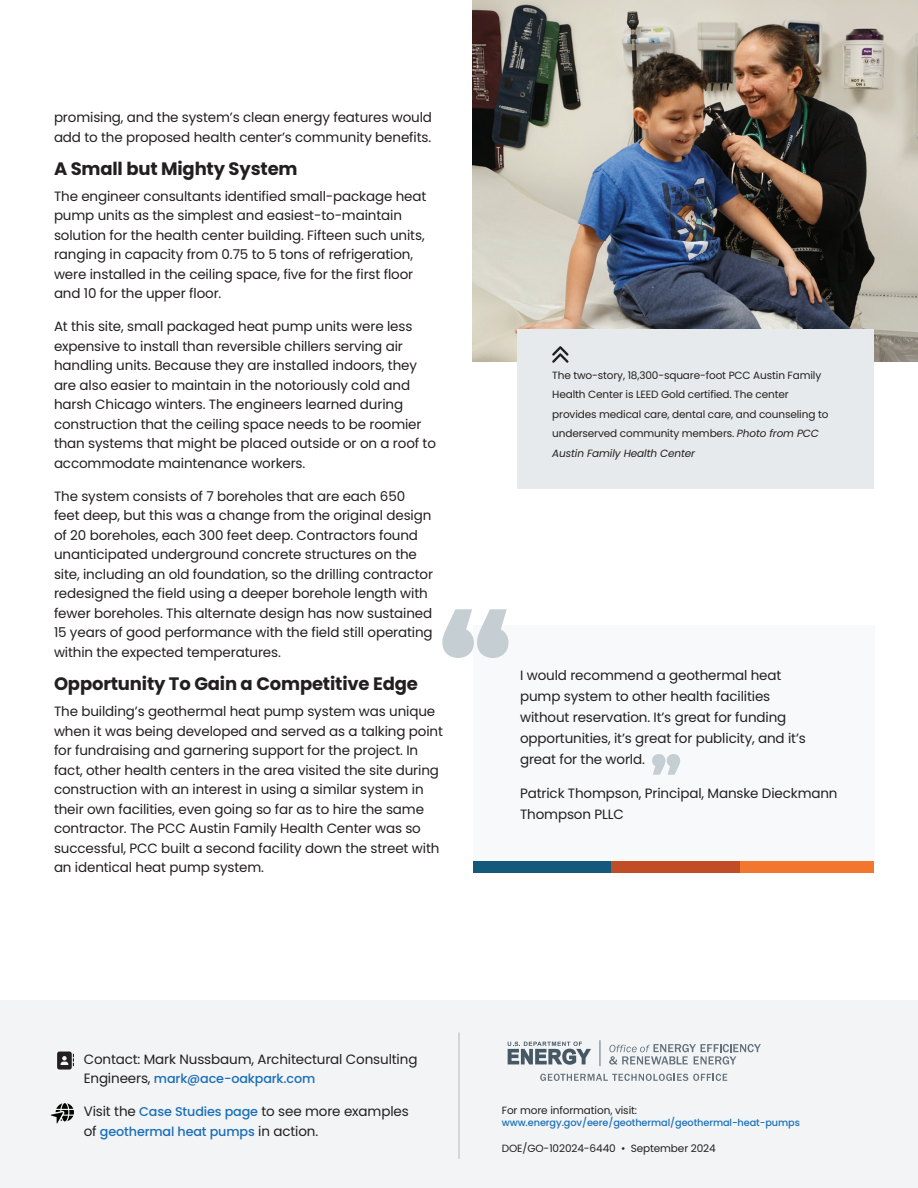
<style>
.page{position:relative;width:918px;height:1188px;background:#fff}
.page>*{position:absolute;margin:0;border:0;box-sizing:border-box;transform-origin:0 0}
.t1{font:700 18px "Poppins";letter-spacing:-.01em;color:#231f20}
.t2{font:13.5px/19.5px "Poppins";letter-spacing:-.01em;color:#231f20}
.t3{font:500 12.75px "Poppins";letter-spacing:-.01em;color:#1b6fb8}
.t4{font:10.5px/19.5px "Poppins";letter-spacing:-.01em;color:#231f20}
.t5{font:500 9.75px "Poppins";letter-spacing:-.01em;color:#1b6fb8}
.s1{font-style:italic}
.s2{font-weight:400;font-size:13.5px;color:#231f20}
.s3{font-weight:500;font-size:12.75px;color:#1b6fb8}
</style>
<div class="page">
<div style="left:0;top:1000px;width:918px;height:188px;background:#f2f4f5"></div>
<div style="left:473px;top:625px;width:401px;height:236px;background:#f7f9fa"></div>
<img style="left:472px;top:0;width:446px;height:362px">
<div style="left:518px;top:330px;width:356px;height:159px;background:#e6eaec"></div>
<div style="left:473px;top:861px;width:138px;height:12px;background:#14597b"></div>
<div style="left:611px;top:861px;width:139px;height:12px;background:#c04d26"></div>
<div style="left:740px;top:861px;width:134px;height:12px;background:#f3762e"></div>
<hr style="left:458px;top:1032px;width:2px;height:127px;background:#c5ced3">
<svg style="left:600px;top:1040px;width:1px;height:26px"></svg>
<svg style="left:442px;top:609px;width:66px;height:49px"></svg>
<svg style="left:552px;top:346px;width:17px;height:17px"></svg>
<svg style="left:652px;top:754px;width:28px;height:21px"></svg>
<svg style="left:57px;top:1052px;width:17px;height:18px"></svg>
<svg style="left:51px;top:1103px;width:23px;height:20px"></svg>
<svg style="left:508px;top:1042px;width:83px;height:23px"></svg>
<svg style="left:540px;top:1074px;width:187px;height:7px"></svg>
<svg style="left:609px;top:1044px;width:152px;height:21px"></svg>
<p class="t2" style="left:54px;top:108px;width:380px">promising, and the system’s clean energy features would add to the proposed health center’s community benefits.</p>
<h2 class="t1" style="left:54px;top:158px;width:245px">A Small but Mighty System</h2>
<p class="t2" style="left:54px;top:187px;width:374px">The engineer consultants identified small-package heat pump units as the simplest and easiest-to-maintain solution for the health center building. Fifteen such units, ranging in capacity from 0.75 to 5 tons of refrigeration, were installed in the ceiling space, five for the first floor and 10 for the upper floor.</p>
<p class="t2" style="left:54px;top:317px;width:384px">At this site, small packaged heat pump units were less expensive to install than reversible chillers serving air handling units. Because they are installed indoors, they are also easier to maintain in the notoriously cold and harsh Chicago winters. The engineers learned during construction that the ceiling space needs to be roomier than systems that might be placed outside or on a roof to accommodate maintenance workers.</p>
<p class="t2" style="left:54px;top:486px;width:381px">The system consists of 7 boreholes that are each 650 feet deep, but this was a change from the original design of 20 boreholes, each 300 feet deep. Contractors found unanticipated underground concrete structures on the site, including an old foundation, so the drilling contractor redesigned the field using a deeper borehole length with fewer boreholes. This alternate design has now sustained 15 years of good performance with the field still operating within the expected temperatures.</p>
<h2 class="t1" style="left:54px;top:673px;width:365px">Opportunity To Gain a Competitive Edge</h2>
<p class="t2" style="left:54px;top:702px;width:391px">The building’s geothermal heat pump system was unique when it was being developed and served as a talking point for fundraising and garnering support for the project. In fact, other health centers in the area visited the site during construction with an interest in using a similar system in their own facilities, even going so far as to hire the same contractor. The PCC Austin Family Health Center was so successful, PCC built a second facility down the street with an identical heat pump system.</p>
<p class="t4" style="left:552px;top:365px;width:278px">The two-story, 18,300-square-foot PCC Austin Family Health Center is LEED Gold certified. The center provides medical care, dental care, and counseling to underserved community members. <span class="s1">Photo from PCC Austin Family Health Center</span></p>
<p class="t2" style="left:520px;top:664px;width:287px;line-height:21px">I would recommend a geothermal heat pump system to other health facilities without reservation. It’s great for funding opportunities, it’s great for publicity, and it’s great for the world.</p>
<p class="t2" style="left:520px;top:783px;width:319px;line-height:21px">Patrick Thompson, Principal, Manske Dieckmann<br>Thompson PLLC</p>
<p class="t2" style="left:84px;top:1050px;width:335px">Contact: Mark Nussbaum, Architectural Consulting</p>
<p class="t3" style="left:84px;top:1072px;width:233px"><span class="s2">Engineers,</span> mark@ace-oakpark.com</p>
<p class="t2" style="left:84px;top:1102px;width:327px">Visit the <span class="s3">Case Studies page</span> to see more examples</p>
<p class="t4" style="left:502px;top:1100px;width:137px">For more information, visit:</p>
<p class="t5" style="left:502px;top:1116px;width:300px">www.energy.gov/eere/geothermal/geothermal-heat-pumps</p>
<p class="t3" style="left:84px;top:1124px;width:236px"><span class="s2">of</span> geothermal heat pumps <span class="s2">in action.</span></p>
<p class="t4" style="left:502px;top:1138px;width:216px">DOE/GO-102024-6440 • September 2024</p>
</div>
